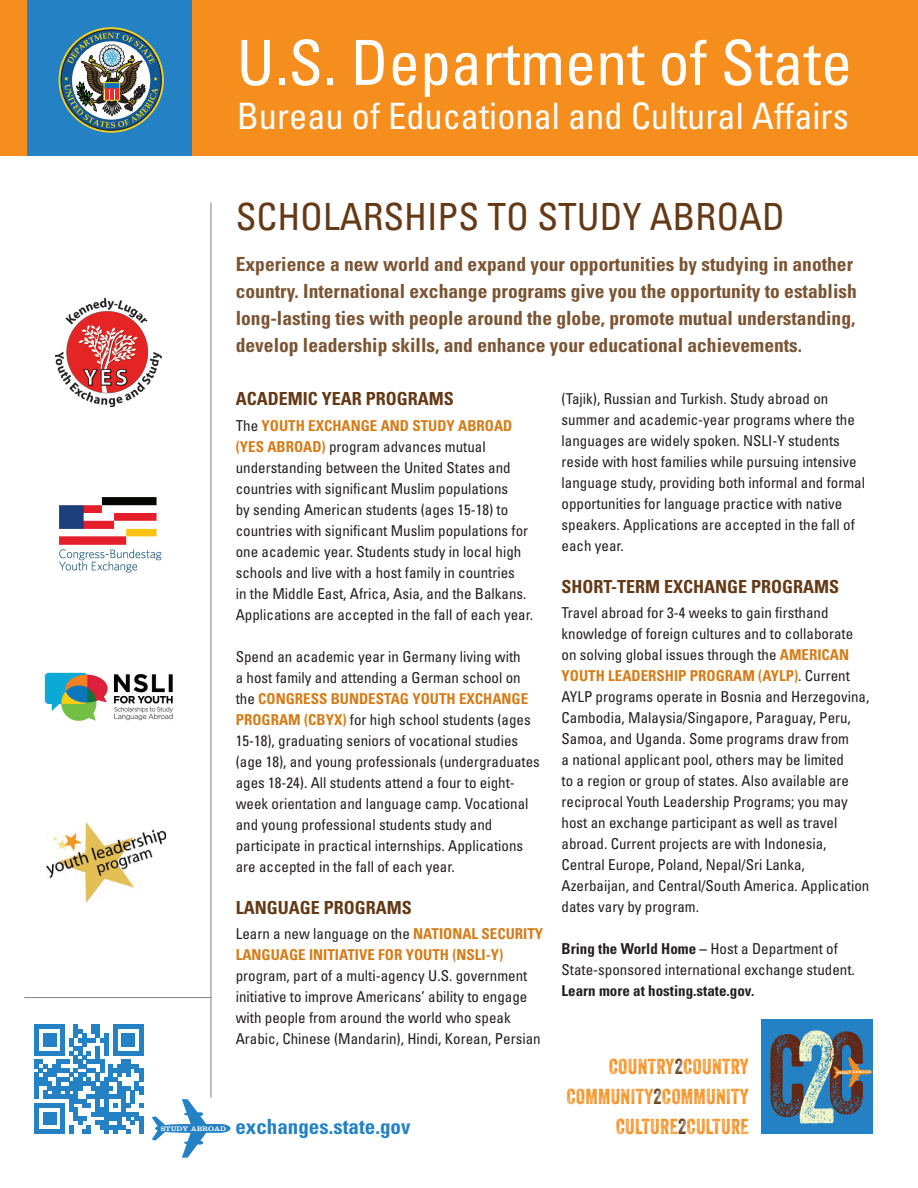
<style>
.page{position:relative;width:918px;height:1188px;background:#fff}
.page>*{position:absolute;margin:0;border:0;box-sizing:border-box;transform-origin:0 0}
.t1{font:condensed 62.25px "Univers";color:#fff}
.t2{font:condensed 37.5px "Univers";color:#633916}
.t3{font:condensed 36.3px "Univers";color:#fff}
.t4{font:21px/30px "Veneer Two";letter-spacing:.015em;color:#f68e1e;text-align:right}
.t5{font:700 condensed 21px "Univers";color:#2282c5}
.t6{font:700 condensed 19.5px/27px "Univers";color:#7a5433}
.t7{font:700 condensed 18px "Univers";color:#633916}
.t8{font:condensed 15px/21px "Univers";color:#231f20}
.t9{font:700 condensed 15px/21px "Univers";color:#d57c18}
.t10{font:700 condensed 15px "Univers";color:#231f20}
.t11{font:6.75px "Clarendon LT Std";color:#fff;scale:1.13 1}
.t12{font:3.45px "Clarendon LT Std";color:#fff;scale:1.13 1}
.s1{font-weight:700;color:#d57c18}
.s2{font-weight:400;color:#231f20}
.s3{font-weight:700}
.s4{color:#633916}
</style>
<div class="page">
<hr style="left:211px;top:202px;width:1px;height:896px;background:#808285">
<div style="left:0;top:0;width:918px;height:155px;background:#f68e1e"></div>
<div style="left:28px;top:0;width:164px;height:155px;background:#2381c4"></div>
<div style="left:59px;top:27px;width:105px;height:106px;border:4px solid #eed22c;border-radius:50%"></div>
<svg style="left:64px;top:27px;width:94px;height:101px;background:#718b91"></svg>
<img style="left:55px;top:299px;width:107px;height:108px">
<img style="left:59px;top:497px;width:103px;height:76px">
<img style="left:44px;top:672px;width:129px;height:49px">
<img style="left:47px;top:823px;width:119px;height:80px">
<div style="left:761px;top:1019px;width:112px;height:115px;background:#2381c4"></div>
<svg style="left:770px;top:1030px;width:103px;height:94px"></svg>
<hr style="left:24px;top:997px;width:187px;height:1px;background:#808285">
<svg style="left:34px;top:1025px;width:110px;height:109px"></svg>
<svg style="left:152px;top:1099px;width:79px;height:59px"></svg>
<h1 class="t1" style="left:237px;top:23px;width:617px">U.S. Department of State</h1>
<h3 class="t3" style="left:237px;top:93px;width:614px">Bureau of Educational and Cultural Affairs</h3>
<h2 class="t2" style="left:236px;top:193px;width:551px">SCHOLARSHIPS TO STUDY ABROAD</h2>
<p class="t6" style="left:236px;top:250px;width:623px">Experience a new world and expand your opportunities by studying in another country. International exchange programs give you the opportunity to establish long-lasting ties with people around the globe, promote mutual understanding, develop leadership skills, and enhance your educational achievements.</p>
<p class="t7" style="left:236px;top:388px;width:220px">ACADEMIC YEAR PROGRAMS</p>
<p class="t8" style="left:236px;top:415px;width:299px">The <span class="s1">YOUTH EXCHANGE AND STUDY ABROAD (YES ABROAD)</span> program advances mutual understanding between the United States and countries with significant Muslim populations<br>by sending American students (ages 15-18) to countries with significant Muslim populations for one academic year. Students study in local high schools and live with a host family in countries<br>in the Middle East, Africa, Asia, and the Balkans.<br>Applications are accepted in the fall of each year.</p>
<p class="t8" style="left:236px;top:646px;width:306px">Spend an academic year in Germany living with<br>a host family and attending a German school on the <span class="s1">CONGRESS BUNDESTAG YOUTH EXCHANGE PROGRAM (CBYX)</span> for high school students (ages 15-18), graduating seniors of vocational studies (age 18), and young professionals (undergraduates ages 18-24). All students attend a four to eight&shy;week orientation and language camp. Vocational and young professional students study and participate in practical internships. Applications are accepted in the fall of each year.</p>
<p class="t7" style="left:236px;top:896px;width:178px">LANGUAGE PROGRAMS</p>
<p class="t9" style="left:236px;top:923px;width:309px"><span class="s2">Learn a new language on the</span> NATIONAL SECURITY<br>LANGUAGE INITIATIVE FOR YOUTH (NSLI-Y)</p>
<p class="t8" style="left:236px;top:965px;width:306px">program, part of a multi-agency U.S. government initiative to improve Americans’ ability to engage with people from around the world who speak Arabic, Chinese (Mandarin), Hindi, Korean, Persian</p>
<p class="t11" style="left:161px;top:1125px;width:59px">STUDY ABROAD</p>
<h3 class="t5" style="left:235px;top:1114px;width:176px">exchanges.state.gov</h3>
<p class="t8" style="left:562px;top:387px;width:305px">(Tajik), Russian and Turkish. Study abroad on summer and academic-year programs where the languages are widely spoken. NSLI-Y students reside with host families while pursuing intensive language study, providing both informal and formal opportunities for language practice with native speakers. Applications are accepted in the fall of each year.</p>
<p class="t7" style="left:562px;top:575px;width:279px">SHORT-TERM EXCHANGE PROGRAMS</p>
<p class="t8" style="left:562px;top:602px;width:309px">Travel abroad for 3-4 weeks to gain firsthand knowledge of foreign cultures and to collaborate on solving global issues through the <span class="s1">AMERICAN YOUTH LEADERSHIP PROGRAM (AYLP)</span>. Current AYLP programs operate in Bosnia and Herzegovina, Cambodia, Malaysia/Singapore, Paraguay, Peru, Samoa, and Uganda. Some programs draw from<br>a national applicant pool, others may be limited<br>to a region or group of states. Also available are reciprocal Youth Leadership Programs; you may host an exchange participant as well as travel abroad. Current projects are with Indonesia, Central Europe, Poland, Nepal/Sri Lanka, Azerbaijan, and Central/South America. Application dates vary by program.</p>
<p class="t8" style="left:562px;top:938px;width:295px"><span class="s3">Bring the World Home –</span> Host a Department of<br>State-sponsored international exchange student.</p>
<p class="t10" style="left:562px;top:982px;width:194px">Learn more at hosting.state.gov.</p>
<h3 class="t4" style="left:567px;top:1051px;width:184px">COUNTRY<span class="s4">2</span>COUNTRY<br>COMMUNITY<span class="s4">2</span>COMMUNITY<br>CULTURE<span class="s4">2</span>CULTURE</h3>
<p class="t12" style="left:837px;top:1071px;width:31px;rotate:-1deg">STUDY ABROAD</p>
</div>
